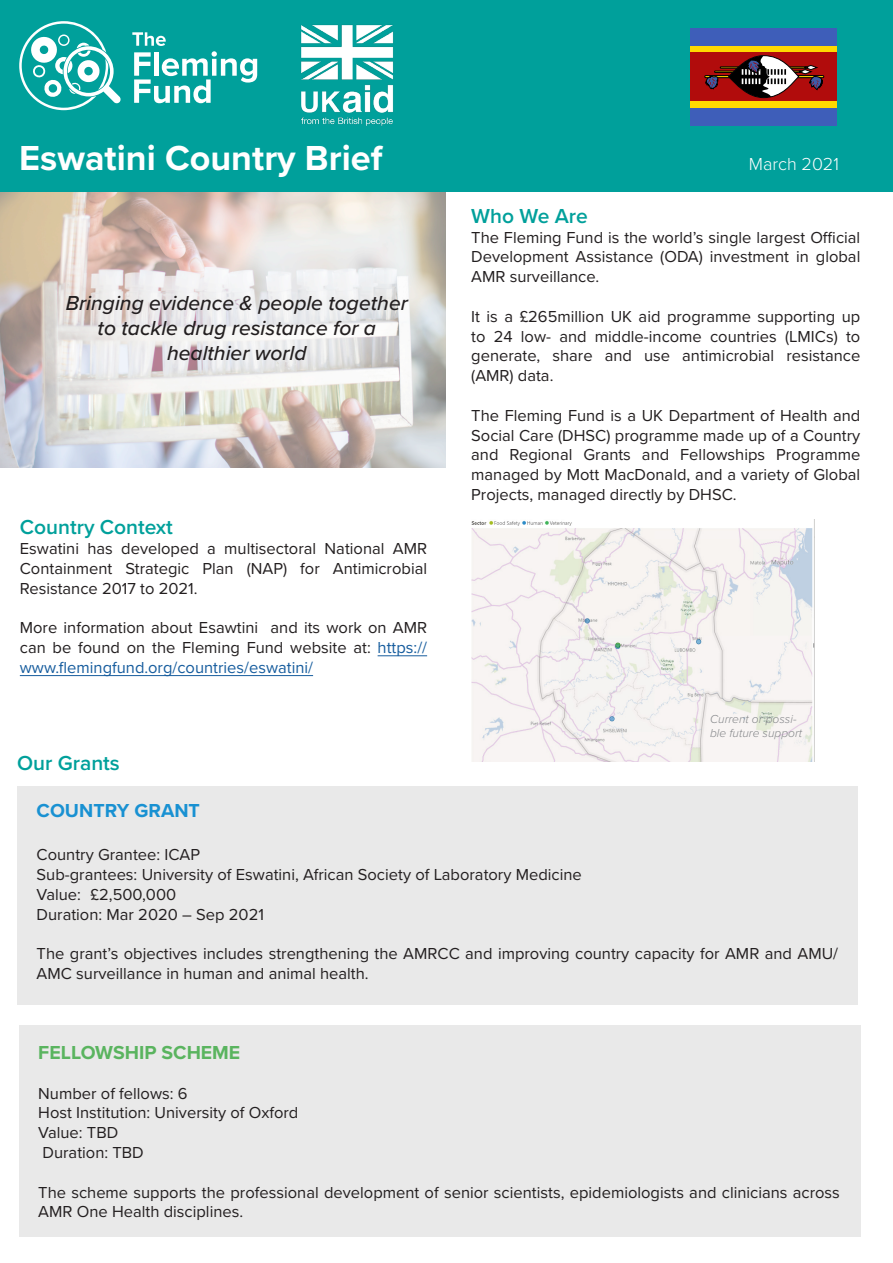
<style>
.page{position:relative;width:893px;height:1263px;background:#fff}
.page>*{position:absolute;margin:0;border:0;box-sizing:border-box;transform-origin:0 0}
.t1{font:700 36px "Proxima Nova";color:#fff}
.t2{font:italic 500 21px/25.2px "Proxima Nova";color:#231f20;text-align:center}
.t3{font:600 21px "Proxima Nova";color:#00a09b}
.t4{font:700 19.5px "Proxima Nova";color:#5ab45f}
.t5{font:700 19.5px "Proxima Nova";color:#1991d2}
.t6{font:300 18px "Proxima Nova";color:#fff}
.t7{font:16.5px/19.8px "Proxima Nova";color:#231f20;text-align:justify}
.t8{font:italic 300 12px/14.4px "Proxima Nova";color:#848689}
.s1{color:#175d9e}
</style>
<div class="page">
<img style="left:471px;top:520px;width:343px;height:241px">
<div style="left:17px;top:786px;width:841px;height:218px;background:#e9e9e9"></div>
<img style="left:0;top:191px;width:446px;height:276px">
<div style="left:0;top:0;width:893px;height:191px;background:#00a09b"></div>
<svg style="left:132px;top:32px;width:125px;height:71px"></svg>
<svg style="left:19px;top:21px;width:102px;height:89px"></svg>
<hr style="left:378px;top:655px;width:49px;height:1px;background:#175d9e">
<hr style="left:20px;top:675px;width:293px;height:1px;background:#175d9e">
<div style="left:19px;top:1025px;width:841px;height:211px;background:#e9e9e9"></div>
<img style="left:301px;top:25px;width:93px;height:101px">
<div style="left:690px;top:28px;width:147px;height:98px;background:#3e5eb9"></div>
<div style="left:690px;top:46px;width:147px;height:61px;background:#ffd900"></div>
<div style="left:690px;top:52px;width:147px;height:49px;background:#b10c0c"></div>
<div style="left:720px;top:67px;width:88px;height:1px;border:1px solid #000"></div>
<div style="left:714px;top:71px;width:88px;height:2px;border:1px solid #000"></div>
<div style="left:705px;top:75px;width:119px;height:3px;border:1px solid #000"></div>
<svg style="left:729px;top:56px;width:70px;height:42px"></svg>
<svg style="left:798px;top:65px;width:25px;height:25px"></svg>
<svg style="left:705px;top:76px;width:13px;height:14px"></svg>
<svg style="left:729px;top:56px;width:57px;height:42px"></svg>
<h1 class="t1" style="left:19px;top:131px;width:365px">Eswatini Country Brief</h1>
<p class="t2" style="left:66px;top:290px;width:344px">Bringing evidence &amp; people together to tackle drug resistance for a healthier world</p>
<p class="t3" style="left:20px;top:512px;width:155px">Country Context</p>
<p class="t7" style="left:20px;top:538px;width:409px">Eswatini has developed a multisectoral National AMR Containment Strategic Plan (NAP) for Antimicrobial Resistance 2017 to 2021.</p>
<p class="t7" style="left:20px;top:617px;width:409px">More information about Esawtini and its work on AMR can be found on the Fleming Fund website at: <span class="s1">https:// www.flemingfund.org/countries/eswatini/</span></p>
<p class="t6" style="left:749px;top:150px;width:91px">March 2021</p>
<p class="t3" style="left:471px;top:200px;width:118px">Who We Are</p>
<p class="t7" style="left:471px;top:226px;width:391px">The Fleming Fund is the world’s single largest Official Development Assistance (ODA) investment in global AMR surveillance.</p>
<p class="t7" style="left:471px;top:306px;width:391px">It is a £265million UK aid programme supporting up to 24 low- and middle-income countries (LMICs) to generate, share and use antimicrobial resistance (AMR) data.</p>
<p class="t7" style="left:471px;top:405px;width:391px">The Fleming Fund is a UK Department of Health and Social Care (DHSC) programme made up of a Country and Regional Grants and Fellowships Programme managed by Mott MacDonald, and a variety of Global Projects, managed directly by DHSC.</p>
<p class="t8" style="left:710px;top:711px;width:94px">Current or possi&shy;ble future support</p>
<p class="t3" style="left:17px;top:747px;width:104px">Our Grants</p>
<p class="t5" style="left:37px;top:796px;width:165px">COUNTRY GRANT</p>
<p class="t7" style="left:37px;top:844px;width:547px;text-align:left">Country Grantee: ICAP<br>Sub-grantees: University of Eswatini, African Society of Laboratory Medicine Value: £2,500,000<br>Duration: Mar 2020 – Sep 2021</p>
<p class="t7" style="left:37px;top:943px;width:803px">The grant’s objectives includes strengthening the AMRCC and improving country capacity for AMR and AMU/<br>AMC surveillance in human and animal health.</p>
<p class="t4" style="left:38px;top:1038px;width:204px">FELLOWSHIP SCHEME</p>
<p class="t7" style="left:38px;top:1082px;width:262px;text-align:left">Number of fellows: 6<br>Host Institution: University of Oxford<br>Value: TBD<br>Duration: TBD</p>
<p class="t7" style="left:38px;top:1181px;width:803px">The scheme supports the professional development of senior scientists, epidemiologists and clinicians across<br>AMR One Health disciplines.</p>
</div>
